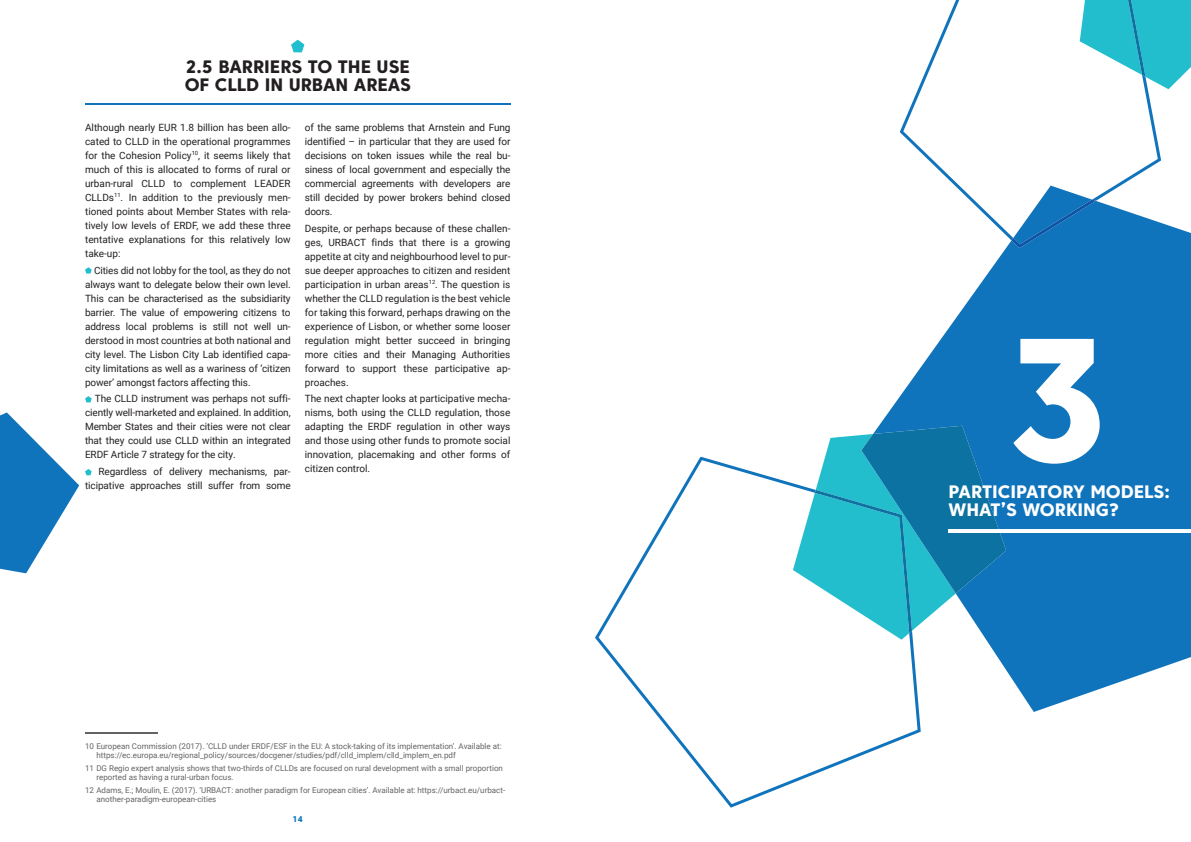
<style>
.page{position:relative;width:1191px;height:842px;background:#fff}
.page>*{position:absolute;margin:0;border:0;box-sizing:border-box;transform-origin:0 0}
.t1{font:800 175.3px "Core Sans C 75";color:#fff}
.t2{font:800 18px/18px "Core Sans C 75";color:#231f20}
.t3{font:800 18px/18px "Core Sans C 75";color:#fff}
.t4{font:10px/14px "Roboto";letter-spacing:-.01em;color:#231f20;text-align:justify}
.t5{font:800 8.4px "Core Sans C 75";color:#1074bc}
.t6{font:8px/9.6px "Roboto";color:#636366}
</style>
<div class="page">
<svg style="left:595px;top:457px;width:325px;height:351px"></svg>
<svg style="left:873px;top:223px;width:318px;height:489px;fill:#1074bc"></svg>
<svg style="left:793px;top:426px;width:213px;height:214px"></svg>
<svg style="left:900px;top:0;width:261px;height:240px"></svg>
<svg style="left:1011px;top:200px;width:84px;height:48px;background:#3587c4"></svg>
<svg style="left:1079px;top:0;width:112px;height:89px"></svg>
<hr style="left:85px;top:103px;width:425px;height:1px;background:#1074bc">
<svg style="left:291px;top:40px;width:13px;height:12px"></svg>
<hr style="left:85px;top:733px;width:72px;height:1px;background:#636366">
<svg style="left:85px;top:267px;width:7px;height:7px"></svg>
<svg style="left:85px;top:396px;width:7px;height:6px"></svg>
<svg style="left:85px;top:469px;width:7px;height:6px"></svg>
<hr style="left:948px;top:530px;width:243px;height:3px;background:#fff">
<svg style="left:0;top:412px;width:79px;height:161px"></svg>
<h2 class="t2" style="left:185px;top:58px;width:228px">2.5 BARRIERS TO THE USE<br>OF CLLD IN URBAN AREAS</h2>
<p class="t4" style="left:85px;top:120px;width:207px">Although nearly EUR 1.8 billion has been allo&shy;cated to CLLD in the operational programmes for the Cohesion Policy<sup>10</sup>, it seems likely that much of this is allocated to forms of rural or urban-rural CLLD to complement LEADER CLLDs<sup>11</sup>. In addition to the previously men&shy;tioned points about Member States with rela&shy;tively low levels of ERDF, we add these three tentative explanations for this relatively low take-up:</p>
<p class="t4" style="left:85px;top:263px;width:207px;text-indent:9px">Cities did not lobby for the tool, as they do not always want to delegate below their own level.<br>This can be characterised as the subsidiarity barrier. The value of empowering citizens to address local problems is still not well un&shy;derstood in most countries at both national and city level. The Lisbon City Lab identified capa&shy;city limitations as well as a wariness of ‘citizen power’ amongst factors affecting this.</p>
<p class="t4" style="left:85px;top:391px;width:207px;text-indent:10px">The CLLD instrument was perhaps not suffi&shy;ciently well-marketed and explained. In addition, Member States and their cities were not clear that they could use CLLD within an integrated ERDF Article 7 strategy for the city.</p>
<p class="t4" style="left:85px;top:464px;width:207px;text-align:right">Regardless of delivery mechanisms, par&shy;ticipative approaches still suffer from some</p>
<p class="t4" style="left:305px;top:120px;width:207px">of the same problems that Arnstein and Fung identified – in particular that they are used for decisions on token issues while the real bu&shy;siness of local government and especially the commercial agreements with developers are still decided by power brokers behind closed doors.</p>
<p class="t4" style="left:305px;top:221px;width:207px">Despite, or perhaps because of these challen&shy;ges, URBACT finds that there is a growing appetite at city and neighbourhood level to pur&shy;sue deeper approaches to citizen and resident participation in urban areas<sup>12</sup>. The question is whether the CLLD regulation is the best vehicle for taking this forward, perhaps drawing on the experience of Lisbon, or whether some looser regulation might better succeed in bringing more cities and their Managing Authorities forward to support these participative ap&shy;proaches.</p>
<p class="t4" style="left:305px;top:391px;width:207px">The next chapter looks at participative mecha&shy;nisms, both using the CLLD regulation, those adapting the ERDF regulation in other ways and those using other funds to promote social innovation, placemaking and other forms of citizen control.</p>
<p class="t6" style="left:96px;top:741px;width:407px;text-indent:-11px">10 European Commission (2017). ’CLLD under ERDF/ESF in the EU: A stock-taking of its implementation’. Available at: https://ec.europa.eu/regional_policy/sources/docgener/studies/pdf/clld_implem/clld_implem_en.pdf</p>
<p class="t6" style="left:96px;top:763px;width:408px;text-indent:-11px">11 DG Regio expert analysis shows that two-thirds of CLLDs are focused on rural development with a small proportion reported as having a rural-urban focus.</p>
<p class="t6" style="left:96px;top:785px;width:410px;text-indent:-11px">12 Adams, E.; Moulin, E. (2017). ‘URBACT: another paradigm for European cities’. Available at: https://urbact.eu/urbact&shy;another-paradigm-european-cities</p>
<p class="t5" style="left:293px;top:814px;width:12px">14</p>
<h1 class="t1" style="left:1005px;top:291px;width:108px">3</h1>
<h2 class="t3" style="left:948px;top:482px;width:223px">PARTICIPATORY MODELS:<br>WHAT’S WORKING?</h2>
</div>
